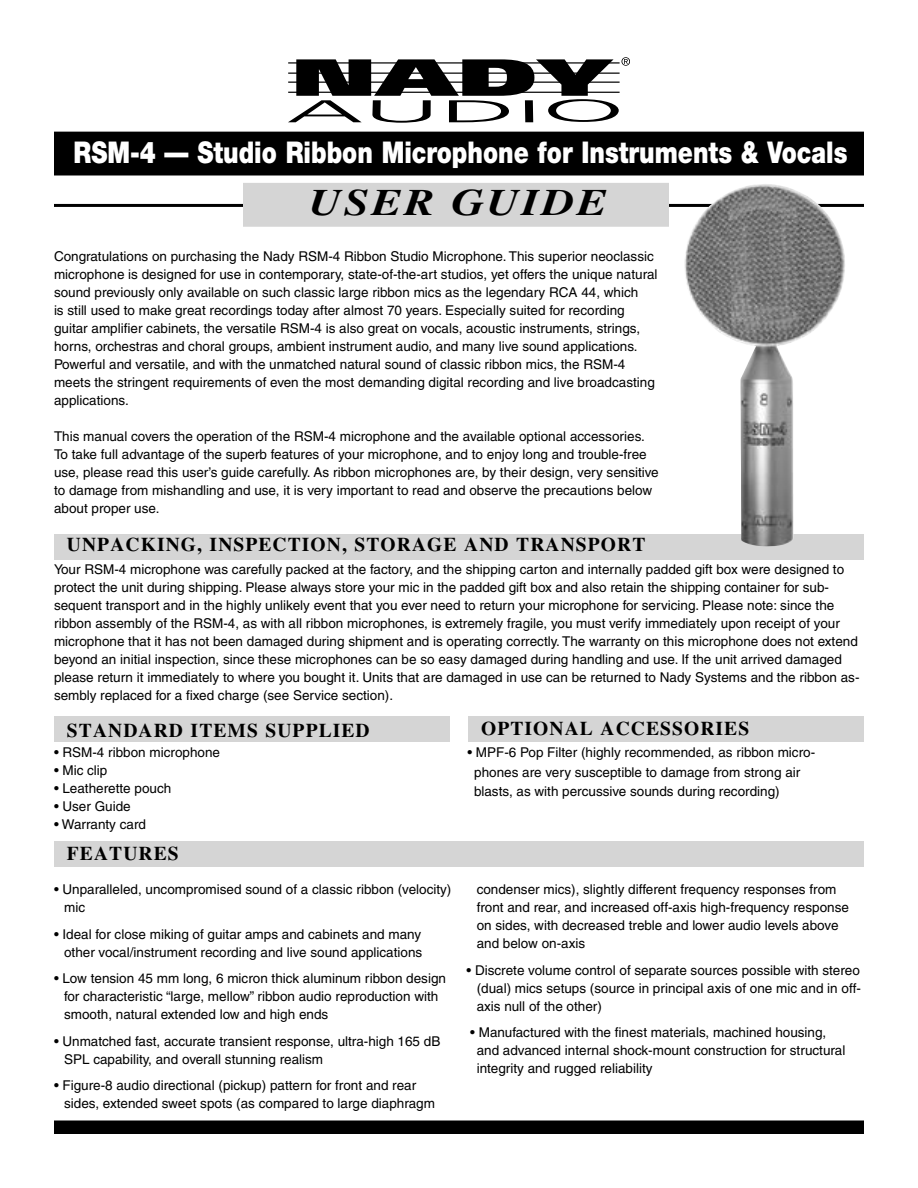
<style>
.page{position:relative;width:918px;height:1188px;background:#fff}
.page>*{position:absolute;margin:0;border:0;box-sizing:border-box;transform-origin:0 0}
.t1{font:italic 700 37.5px "Times";letter-spacing:.055em;color:#000;scale:1.2 1}
.t2{font:900 30px "Helvetica Neue";color:#fff;scale:.8 1}
.t3{font:700 19.5px "Times";letter-spacing:.055em;color:#000}
.t4{font:13.5px/18px "Helvetica";color:#000}
</style>
<div class="page">
<div style="left:468px;top:716px;width:396px;height:25px;background:#d5d5d5"></div>
<div style="left:55px;top:132px;width:808px;height:43px;background:#000"></div>
<div style="left:54px;top:132px;width:810px;height:44px;border:2px solid #000"></div>
<hr style="left:54px;top:204px;width:810px;height:3px;background:#000">
<div style="left:244px;top:184px;width:424px;height:42px;background:#d5d5d5"></div>
<div style="left:243px;top:183px;width:426px;height:44px;border:2px solid #d5d5d5"></div>
<div style="left:54px;top:534px;width:810px;height:25px;background:#d5d5d5"></div>
<div style="left:54px;top:716px;width:396px;height:25px;background:#d5d5d5"></div>
<div style="left:54px;top:841px;width:810px;height:26px;background:#d5d5d5"></div>
<div style="left:55px;top:1121px;width:808px;height:12px;background:#000"></div>
<div style="left:54px;top:1120px;width:810px;height:14px;border:2px solid #000"></div>
<img style="left:684px;top:184px;width:162px;height:363px">
<svg style="left:288px;top:57px;width:342px;height:66px"></svg>
<h2 class="t2" style="left:74px;top:135px;width:969px">RSM-4 — Studio Ribbon Microphone for Instruments &amp; Vocals</h2>
<h1 class="t1" style="left:309px;top:181px;width:250px">USER GUIDE</h1>
<p class="t4" style="left:54px;top:247px;width:605px">Congratulations on purchasing the Nady RSM-4 Ribbon Studio Microphone. This superior neoclassic microphone is designed for use in contemporary, state-of-the-art studios, yet offers the unique natural sound previously only available on such classic large ribbon mics as the legendary RCA 44, which<br>is still used to make great recordings today after almost 70 years. Especially suited for recording guitar amplifier cabinets, the versatile RSM-4 is also great on vocals, acoustic instruments, strings, horns, orchestras and choral groups, ambient instrument audio, and many live sound applications.<br>Powerful and versatile, and with the unmatched natural sound of classic ribbon mics, the RSM-4 meets the stringent requirements of even the most demanding digital recording and live broadcasting applications.</p>
<p class="t4" style="left:54px;top:427px;width:606px">This manual covers the operation of the RSM-4 microphone and the available optional accessories.<br>To take full advantage of the superb features of your microphone, and to enjoy long and trouble-free use, please read this user’s guide carefully. As ribbon microphones are, by their design, very sensitive to damage from mishandling and use, it is very important to read and observe the precautions below about proper use.</p>
<h3 class="t3" style="left:67px;top:533px;width:580px">UNPACKING, INSPECTION, STORAGE AND TRANSPORT</h3>
<p class="t4" style="left:54px;top:561px;width:807px">Your RSM-4 microphone was carefully packed at the factory, and the shipping carton and internally padded gift box were designed to protect the unit during shipping. Please always store your mic in the padded gift box and also retain the shipping container for sub&shy;sequent transport and in the highly unlikely event that you ever need to return your microphone for servicing. Please note: since the ribbon assembly of the RSM-4, as with all ribbon microphones, is extremely fragile, you must verify immediately upon receipt of your microphone that it has not been damaged during shipment and is operating correctly. The warranty on this microphone does not extend beyond an initial inspection, since these microphones can be so easy damaged during handling and use. If the unit arrived damaged please return it immediately to where you bought it. Units that are damaged in use can be returned to Nady Systems and the ribbon as&shy;sembly replaced for a fixed charge (see Service section).</p>
<h3 class="t3" style="left:67px;top:719px;width:304px">STANDARD ITEMS SUPPLIED</h3>
<h3 class="t3" style="left:481px;top:717px;width:270px">OPTIONAL ACCESSORIES</h3>
<p class="t4" style="left:54px;top:743px;width:168px">• RSM-4 ribbon microphone</p>
<p class="t4" style="left:54px;top:761px;width:55px">• Mic clip</p>
<p class="t4" style="left:54px;top:779px;width:119px">• Leatherette pouch</p>
<p class="t4" style="left:54px;top:797px;width:78px">• User Guide</p>
<p class="t4" style="left:54px;top:815px;width:94px">• Warranty card</p>
<h3 class="t3" style="left:67px;top:842px;width:113px">FEATURES</h3>
<p class="t4" style="left:474px;top:743px;width:342px;line-height:19.5px;text-indent:-7px">• MPF-6 Pop Filter (highly recommended, as ribbon micro&shy;phones are very susceptible to damage from strong air blasts, as with percussive sounds during recording)</p>
<p class="t4" style="left:64px;top:880px;width:389px;text-indent:-10px">• Unparalleled, uncompromised sound of a classic ribbon (velocity) mic</p>
<p class="t4" style="left:54px;top:925px;width:370px;text-align:right">• Ideal for close miking of guitar amps and cabinets and many other vocal/instrument recording and live sound applications</p>
<p class="t4" style="left:64px;top:969px;width:383px;text-indent:-10px">• Low tension 45 mm long, 6 micron thick aluminum ribbon design for characteristic “large, mellow” ribbon audio reproduction with smooth, natural extended low and high ends</p>
<p class="t4" style="left:64px;top:1032px;width:378px;text-indent:-10px">• Unmatched fast, accurate transient response, ultra-high 165 dB<br>SPL capability, and overall stunning realism</p>
<p class="t4" style="left:64px;top:1077px;width:372px;text-indent:-10px">• Figure-8 audio directional (pickup) pattern for front and rear sides, extended sweet spots (as compared to large diaphragm</p>
<p class="t4" style="left:477px;top:880px;width:374px">condenser mics), slightly different frequency responses from front and rear, and increased off-axis high-frequency response on sides, with decreased treble and lower audio levels above and below on-axis</p>
<p class="t4" style="left:477px;top:961px;width:386px;text-align:justify;text-indent:-10px">• Discrete volume control of separate sources possible with stereo (dual) mics setups (source in principal axis of one mic and in off&shy;axis null of the other)</p>
<p class="t4" style="left:477px;top:1023px;width:370px;text-indent:-6px">• Manufactured with the finest materials, machined housing, and advanced internal shock-mount construction for structural integrity and rugged reliability</p>
</div>
